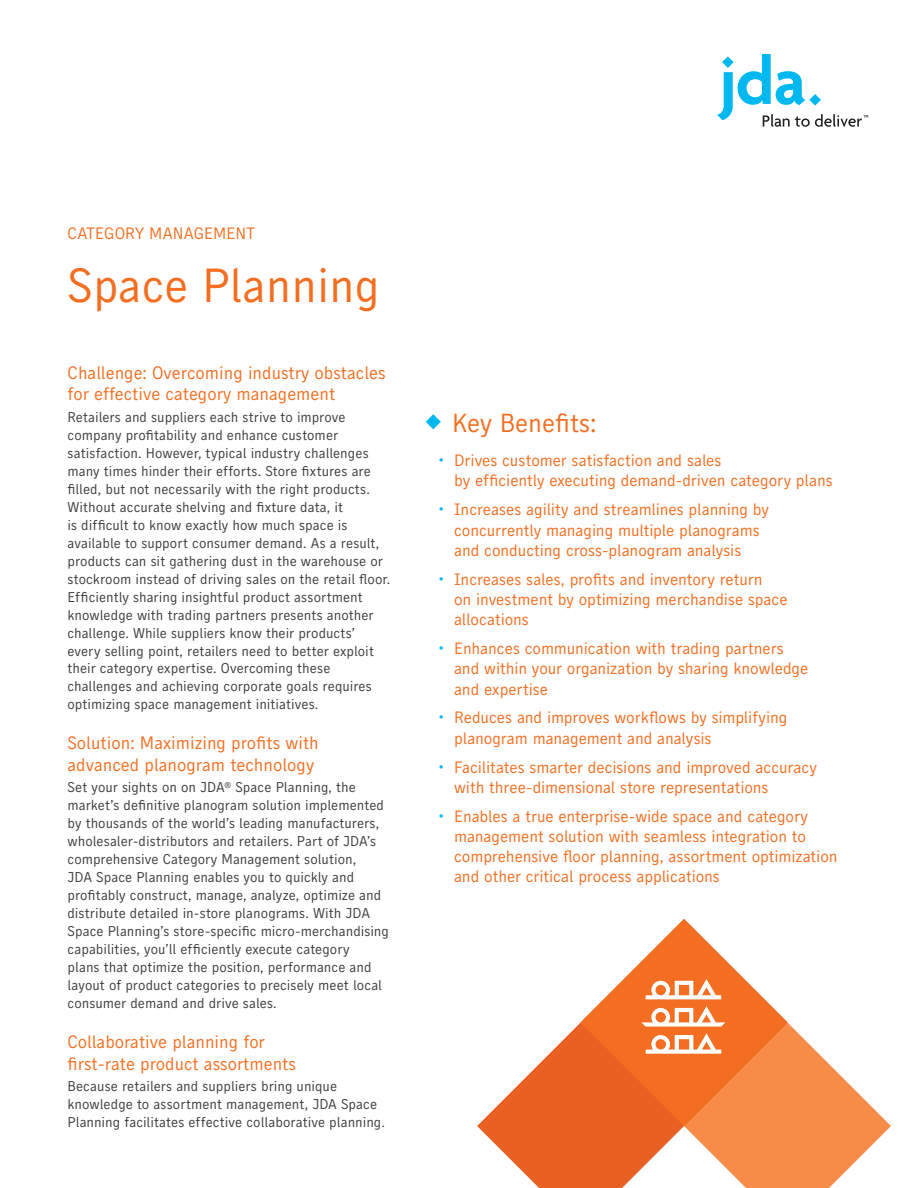
<style>
.page{position:relative;width:918px;height:1188px;background:#fff}
.page>*{position:absolute;margin:0;border:0;box-sizing:border-box;transform-origin:0 0}
.t1{font:48px "Skopex Gothic";color:#f36e21}
.t2{font:26.25px "Skopex Gothic";color:#f36e21}
.t3{font:18px/21.8px "Skopex Gothic";color:#f36e21}
.t4{font:16.5px/20.2px "Skopex Gothic";letter-spacing:-.005em;color:#f36e21}
.t5{font:14.25px/18px "Skopex Gothic";letter-spacing:.005em;color:#3e3e3f}
.s1{color:#00b8f0}
</style>
<div class="page">
<svg style="left:717px;top:54px;width:151px;height:73px"></svg>
<svg style="left:788px;top:1023px;width:103px;height:165px;fill:#f68c48"></svg>
<svg style="left:477px;top:1022px;width:311px;height:166px"></svg>
<svg style="left:581px;top:919px;width:207px;height:207px"></svg>
<p class="t4" style="left:68px;top:223px;width:189px">CATEGORY MANAGEMENT</p>
<h1 class="t1" style="left:68px;top:256px;width:314px">Space Planning</h1>
<p class="t3" style="left:68px;top:361px;width:320px">Challenge: Overcoming industry obstacles for effective category management</p>
<p class="t5" style="left:68px;top:407px;width:324px">Retailers and suppliers each strive to improve company profitability and enhance customer satisfaction. However, typical industry challenges many times hinder their efforts. Store fixtures are filled, but not necessarily with the right products.<br>Without accurate shelving and fixture data, it<br>is difficult to know exactly how much space is available to support consumer demand. As a result, products can sit gathering dust in the warehouse or stockroom instead of driving sales on the retail floor.<br>Efficiently sharing insightful product assortment knowledge with trading partners presents another challenge. While suppliers know their products’ every selling point, retailers need to better exploit their category expertise. Overcoming these challenges and achieving corporate goals requires optimizing space management initiatives.</p>
<p class="t3" style="left:68px;top:732px;width:253px">Solution: Maximizing profits with advanced planogram technology</p>
<p class="t5" style="left:68px;top:778px;width:323px">Set your sights on on JDA<sup>®</sup> Space Planning, the market’s definitive planogram solution implemented by thousands of the world’s leading manufacturers, wholesaler-distributors and retailers. Part of JDA’s comprehensive Category Management solution,<br>JDA Space Planning enables you to quickly and profitably construct, manage, analyze, optimize and distribute detailed in-store planograms. With JDA Space Planning’s store-specific micro-merchandising capabilities, you’ll efficiently execute category<br>plans that optimize the position, performance and layout of product categories to precisely meet local consumer demand and drive sales.</p>
<p class="t3" style="left:68px;top:1031px;width:230px">Collaborative planning for first-rate product assortments</p>
<p class="t5" style="left:68px;top:1077px;width:319px">Because retailers and suppliers bring unique knowledge to assortment management, JDA Space<br>Planning facilitates effective collaborative planning.</p>
<h2 class="t2" style="left:425px;top:407px;width:173px"><span class="s1">◆</span> Key Benefits:</h2>
<p class="t4" style="left:454px;top:450px;width:380px;text-indent:-16px"><span class="s1">•</span> Drives customer satisfaction and sales<br>by efficiently executing demand-driven category plans</p>
<p class="t4" style="left:454px;top:499px;width:316px;text-indent:-16px"><span class="s1">•</span> Increases agility and streamlines planning by concurrently managing multiple planograms and conducting cross-planogram analysis</p>
<p class="t4" style="left:454px;top:569px;width:335px;text-indent:-16px"><span class="s1">•</span> Increases sales, profits and inventory return<br>on investment by optimizing merchandise space allocations</p>
<p class="t4" style="left:454px;top:638px;width:356px;text-indent:-16px"><span class="s1">•</span> Enhances communication with trading partners and within your organization by sharing knowledge and expertise</p>
<p class="t4" style="left:454px;top:707px;width:335px;text-indent:-16px"><span class="s1">•</span> Reduces and improves workflows by simplifying planogram management and analysis</p>
<p class="t4" style="left:454px;top:756px;width:364px;text-indent:-16px"><span class="s1">•</span> Facilitates smarter decisions and improved accuracy with three-dimensional store representations</p>
<p class="t4" style="left:454px;top:806px;width:385px;text-indent:-16px"><span class="s1">•</span> Enables a true enterprise-wide space and category management solution with seamless integration to comprehensive floor planning, assortment optimization and other critical process applications</p>
</div>
